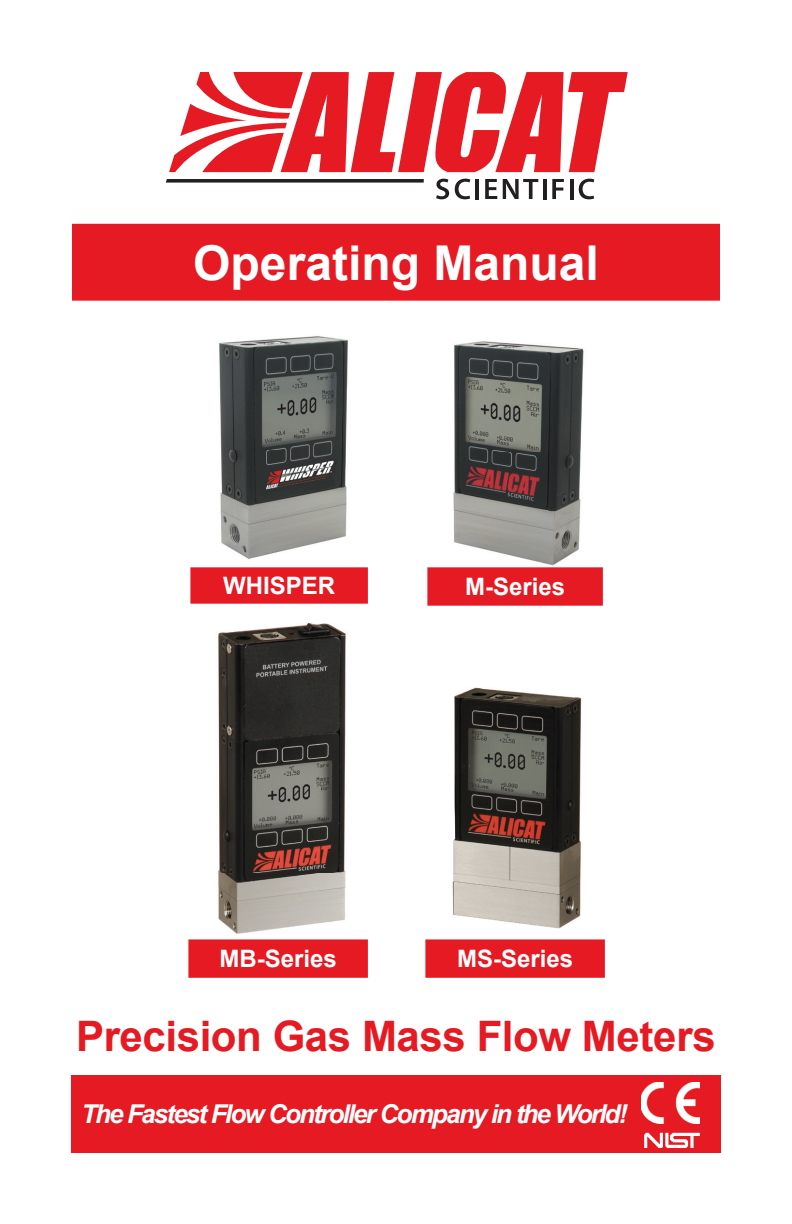
<style>
.page{position:relative;width:792px;height:1224px;background:#fff}
.page>*{position:absolute;margin:0;border:0;box-sizing:border-box;transform-origin:0 0}
.t1{font:700 48px "Arial";color:#fff}
.t2{font:700 42px "Arial";letter-spacing:-.01em;color:#e51a23}
.t3{font:italic 700 26px "Arial";letter-spacing:-.07em;color:#fff}
.t4{font:700 24px "Arial";color:#fff}
</style>
<div class="page">
<div style="left:71px;top:1075px;width:650px;height:78px;background:#e51a23"></div>
<img style="left:641px;top:1082px;width:58px;height:42px">
<img style="left:642px;top:1129px;width:60px;height:23px">
<svg style="left:436px;top:179px;width:13px;height:20px"></svg>
<svg style="left:455px;top:179px;width:15px;height:20px"></svg>
<hr style="left:475px;top:179px;width:4px;height:20px;background:#231f20">
<svg style="left:485px;top:179px;width:12px;height:20px"></svg>
<svg style="left:503px;top:179px;width:35px;height:20px"></svg>
<hr style="left:543px;top:179px;width:4px;height:20px;background:#231f20">
<svg style="left:552px;top:179px;width:12px;height:20px"></svg>
<hr style="left:570px;top:179px;width:3px;height:20px;background:#231f20">
<svg style="left:579px;top:179px;width:15px;height:20px"></svg>
<svg style="left:169px;top:72px;width:459px;height:100px"></svg>
<svg style="left:166px;top:179px;width:258px;height:4px"></svg>
<div style="left:73px;top:225px;width:646px;height:75px;background:#e51a23"></div>
<div style="left:72px;top:224px;width:648px;height:77px;border:2px solid #e51a23"></div>
<img style="left:453px;top:341px;width:131px;height:225px">
<img style="left:452px;top:687px;width:130px;height:242px">
<img style="left:218px;top:623px;width:128px;height:311px">
<div style="left:428px;top:568px;width:174px;height:37px;background:#e51a23"></div>
<div style="left:427px;top:567px;width:176px;height:39px;border:2px solid #e51a23"></div>
<div style="left:426px;top:940px;width:178px;height:37px;background:#e51a23"></div>
<div style="left:425px;top:939px;width:180px;height:39px;border:2px solid #e51a23"></div>
<div style="left:189px;top:940px;width:178px;height:37px;background:#e51a23"></div>
<div style="left:188px;top:939px;width:180px;height:39px;border:2px solid #e51a23"></div>
<img style="left:219px;top:336px;width:129px;height:224px">
<div style="left:191px;top:568px;width:176px;height:35px;background:#e51a23"></div>
<div style="left:190px;top:567px;width:178px;height:37px;border:2px solid #e51a23"></div>
<h1 class="t1" style="left:193px;top:231px;width:407px">Operating Manual</h1>
<p class="t4" style="left:223px;top:570px;width:114px">WHISPER</p>
<p class="t4" style="left:465px;top:571px;width:102px">M-Series</p>
<p class="t4" style="left:219px;top:943px;width:119px">MB-Series</p>
<p class="t4" style="left:457px;top:943px;width:118px">MS-Series</p>
<h2 class="t2" style="left:76px;top:1009px;width:641px">Precision Gas Mass Flow Meters</h2>
<p class="t3" style="left:81px;top:1097px;width:548px">The Fastest Flow Controller Company in the World!</p>
</div>
